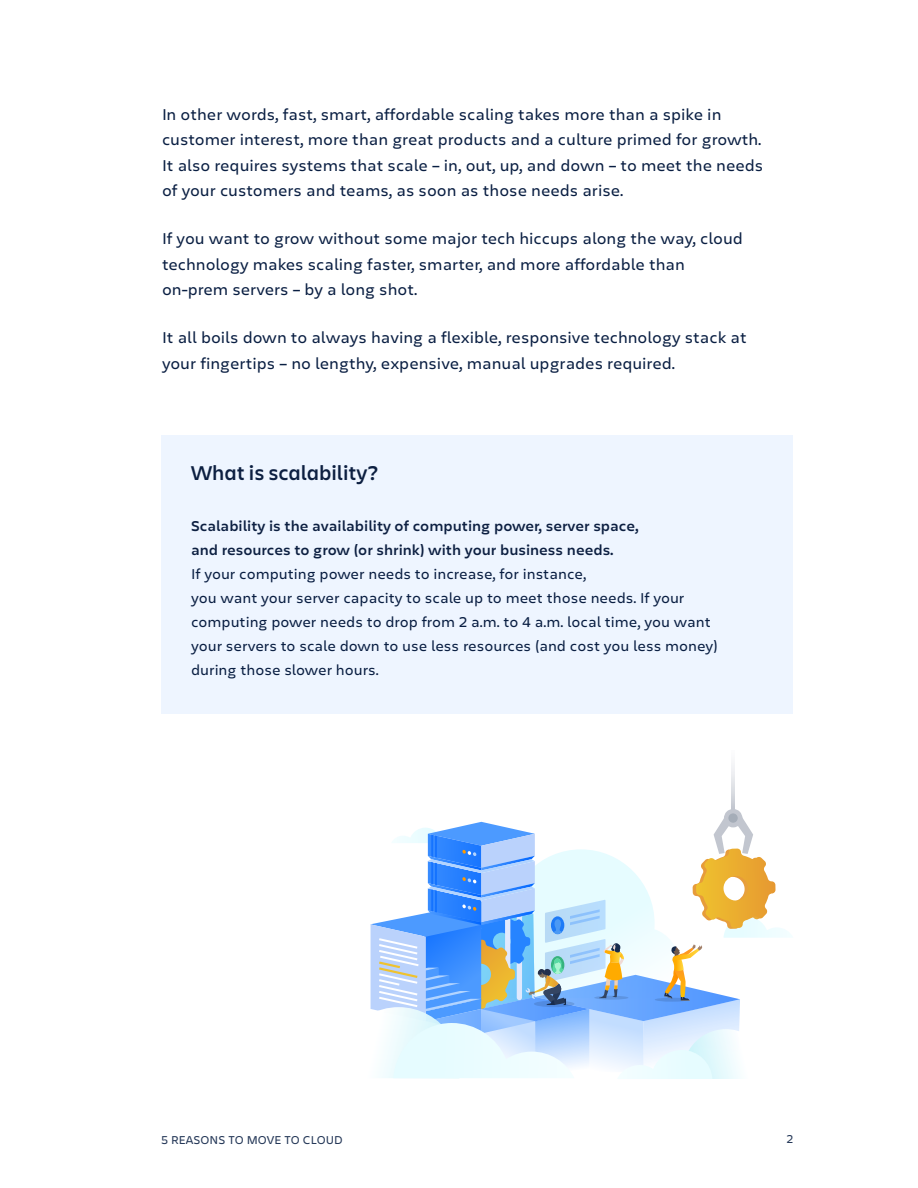
<style>
.page{position:relative;width:918px;height:1188px;background:#fff}
.page>*{position:absolute;margin:0;border:0;box-sizing:border-box;transform-origin:0 0}
.t1{font:600 21px "Charlie Display";letter-spacing:.03em;color:#0c1f41}
.t2{font:16.5px/25.5px "Charlie Text";color:#091e42}
.t3{font:15px/24px "Charlie Text";color:#091e42}
.t4{font:600 15px/24px "Charlie Text";color:#0c1f41}
.t5{font:12px "Charlie Text";color:#253858}
</style>
<div class="page">
<div style="left:161px;top:435px;width:632px;height:278px;background:#eef5ff"></div>
<svg style="left:732px;top:764px;width:3px;height:44px"></svg>
<svg style="left:370px;top:808px;width:422px;height:271px"></svg>
<p class="t2" style="left:162px;top:100px;width:603px">In other words, fast, smart, affordable scaling takes more than a spike in customer interest, more than great products and a culture primed for growth.<br>It also requires systems that scale – in, out, up, and down – to meet the needs of your customers and teams, as soon as those needs arise.</p>
<p class="t2" style="left:162px;top:225px;width:582px">If you want to grow without some major tech hiccups along the way, cloud technology makes scaling faster, smarter, and more affordable than on-prem servers – by a long shot.</p>
<p class="t2" style="left:162px;top:324px;width:586px">It all boils down to always having a flexible, responsive technology stack at your fingertips – no lengthy, expensive, manual upgrades required.</p>
<p class="t1" style="left:191px;top:458px;width:188px">What is scalability?</p>
<p class="t4" style="left:191px;top:513px;width:449px">Scalability is the availability of computing power, server space, and resources to grow (or shrink) with your business needs.</p>
<p class="t3" style="left:191px;top:561px;width:528px">If your computing power needs to increase, for instance,<br>you want your server capacity to scale up to meet those needs. If your computing power needs to drop from 2 a.m. to 4 a.m. local time, you want your servers to scale down to use less resources (and cost you less money) during those slower hours.</p>
<p class="t5" style="left:161px;top:1131px;width:183px">5 REASONS TO MOVE TO CLOUD</p>
<p class="t5" style="left:786px;top:1130px;width:8px">2</p>
</div>
